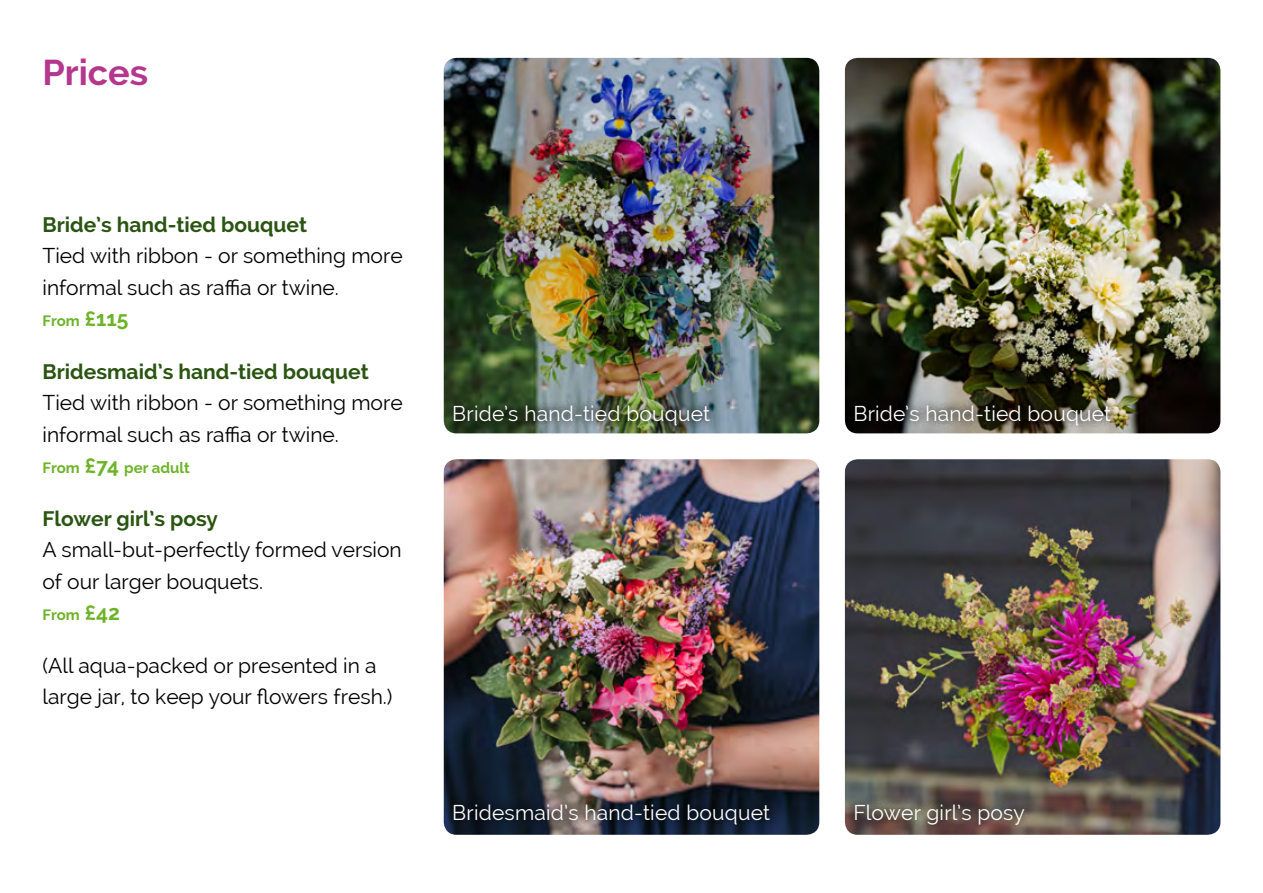
<style>
.page{position:relative;width:1263px;height:893px;background:#fff}
.page>*{position:absolute;margin:0;border:0;box-sizing:border-box;transform-origin:0 0}
.t1{font:700 36px "Raleway";color:#b5378d}
.t2{font:21px/31.5px "Raleway";color:#000}
.t3{font:21px "Raleway";letter-spacing:.01em;color:#fff}
.t4{font:700 21px "Raleway";color:#2a5411}
.t5{font:700 15px "Raleway";color:#6db328}
.s1{font-size:21px}
</style>
<div class="page">
<img style="left:444px;top:58px;width:375px;height:375px">
<img style="left:845px;top:58px;width:375px;height:375px">
<img style="left:845px;top:459px;width:375px;height:376px">
<img style="left:444px;top:459px;width:375px;height:376px">
<img style="left:444px;top:396px;width:276px;height:38px">
<img style="left:845px;top:396px;width:276px;height:38px">
<svg style="left:845px;top:794px;width:188px;height:38px;background:#60524c"></svg>
<svg style="left:444px;top:794px;width:336px;height:38px;background:#242935"></svg>
<h1 class="t1" style="left:43px;top:51px;width:107px">Prices</h1>
<p class="t4" style="left:43px;top:212px;width:266px">Bride’s hand-tied bouquet</p>
<p class="t2" style="left:43px;top:240px;width:362px">Tied with ribbon - or something more informal such as raffia or twine.</p>
<p class="t5" style="left:43px;top:312px;width:87px">From <span class="s1">£115</span></p>
<p class="t4" style="left:43px;top:359px;width:328px">Bridesmaid’s hand-tied bouquet</p>
<p class="t2" style="left:43px;top:387px;width:362px">Tied with ribbon - or something more informal such as raffia or twine.</p>
<p class="t5" style="left:43px;top:459px;width:149px">From <span class="s1">£74</span> per adult</p>
<p class="t4" style="left:43px;top:506px;width:177px">Flower girl’s posy</p>
<p class="t2" style="left:43px;top:534px;width:361px">A small-but-perfectly formed version of our larger bouquets.</p>
<p class="t5" style="left:43px;top:606px;width:79px">From <span class="s1">£42</span></p>
<p class="t2" style="left:43px;top:649px;width:351px">(All aqua-packed or presented in a large jar, to keep your flowers fresh.)</p>
<p class="t3" style="left:452px;top:401px;width:259px">Bride’s hand-tied bouquet</p>
<p class="t3" style="left:853px;top:401px;width:259px">Bride’s hand-tied bouquet</p>
<p class="t3" style="left:452px;top:800px;width:319px">Bridesmaid’s hand-tied bouquet</p>
<p class="t3" style="left:853px;top:800px;width:173px">Flower girl’s posy</p>
</div>
